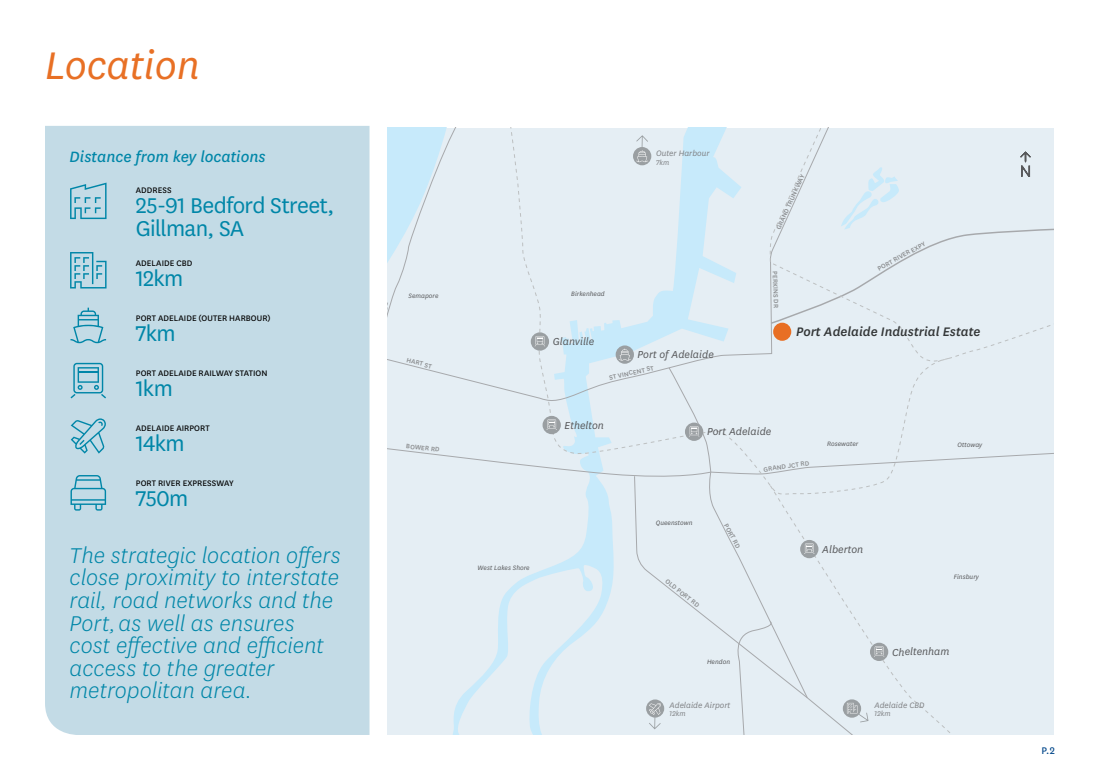
<style>
.page{position:relative;width:1099px;height:780px;background:#fff}
.page>*{position:absolute;margin:0;border:0;box-sizing:border-box;transform-origin:0 0}
.t1{font:45px "National Book Italic PL";color:#e87025}
.t2{font:25px/22.5px "National Light Italic PL";color:#0086a8}
.t3{font:25px/22.5px "National Book PL";letter-spacing:-.025em;color:#0086a8}
.t4{font:17.5px "National Regular Italic PL";color:#0086a8}
.t5{font:14.5px "National Medium Italic PL";color:#343738}
.t6{font:11.88px "National Book Italic PL";letter-spacing:.005em;color:#58595b}
.t7{font:11.25px "National Regular PL";color:#004689}
.t8{font:9.38px "National Regular PL";letter-spacing:.005em;color:#000}
.t9{font:9.25px "National Book Italic PL";color:#808285}
.t10{font:8.12px "National Book Italic PL";color:#808285}
.t11{font:7.38px "National Medium PL";color:#8a8c8e}
.t12{font:7.38px "National Book Italic PL";letter-spacing:.005em;color:#58595b}
</style>
<div class="page">
<div style="left:387px;top:128px;width:666px;height:606px;background:#e5eef4"></div>
<svg style="left:453px;top:497px;width:212px;height:237px"></svg>
<svg style="left:509px;top:128px;width:440px;height:369px"></svg>
<svg style="left:807px;top:485px;width:143px;height:249px"></svg>
<svg style="left:387px;top:128px;width:69px;height:189px"></svg>
<svg style="left:633px;top:475px;width:175px;height:223px"></svg>
<svg style="left:731px;top:620px;width:46px;height:114px"></svg>
<div style="left:773px;top:322px;width:18px;height:19px;background:#e86f24;border-radius:50%"></div>
<div style="left:646px;top:699px;width:18px;height:18px;background:#9a9fa2;border-radius:50%"></div>
<svg style="left:649px;top:703px;width:12px;height:26px"></svg>
<svg style="left:842px;top:699px;width:19px;height:18px"></svg>
<svg style="left:846px;top:702px;width:22px;height:20px"></svg>
<div style="left:685px;top:422px;width:18px;height:19px;background:#9a9fa2;border-radius:50%"></div>
<svg style="left:689px;top:426px;width:10px;height:10px"></svg>
<div style="left:800px;top:540px;width:18px;height:18px;background:#9a9fa2;border-radius:50%"></div>
<svg style="left:804px;top:543px;width:10px;height:11px"></svg>
<div style="left:870px;top:642px;width:18px;height:19px;background:#9a9fa2;border-radius:50%"></div>
<svg style="left:874px;top:646px;width:10px;height:10px"></svg>
<div style="left:542px;top:416px;width:19px;height:18px;background:#9a9fa2;border-radius:50%"></div>
<svg style="left:546px;top:419px;width:11px;height:11px"></svg>
<svg style="left:530px;top:332px;width:19px;height:18px"></svg>
<svg style="left:534px;top:336px;width:11px;height:10px"></svg>
<svg style="left:615px;top:345px;width:19px;height:19px"></svg>
<svg style="left:619px;top:348px;width:11px;height:12px"></svg>
<div style="left:633px;top:147px;width:18px;height:18px;background:#9a9fa2;border-radius:50%"></div>
<svg style="left:636px;top:135px;width:12px;height:27px"></svg>
<div style="left:45px;top:126px;width:324px;height:609px;background:#c3dbe6"></div>
<svg style="left:70px;top:252px;width:36px;height:36px"></svg>
<svg style="left:71px;top:418px;width:35px;height:35px"></svg>
<svg style="left:70px;top:307px;width:36px;height:36px"></svg>
<svg style="left:70px;top:363px;width:36px;height:35px"></svg>
<hr style="left:78px;top:371px;width:20px;height:2px;background:#0086a8">
<svg style="left:70px;top:182px;width:36px;height:37px"></svg>
<svg style="left:70px;top:475px;width:36px;height:35px"></svg>
<svg style="left:769px;top:151px;width:284px;height:173px"></svg>
<h1 class="t1" style="left:45px;top:37px;width:156px">Location</h1>
<p class="t4" style="left:70px;top:146px;width:198px">Distance from key locations</p>
<p class="t8" style="left:136px;top:184px;width:37px">ADDRESS</p>
<p class="t3" style="left:136px;top:193px;width:200px">25-91 Bedford Street,<br>Gillman, SA</p>
<p class="t8" style="left:136px;top:257px;width:58px">ADELAIDE CBD</p>
<p class="t3" style="left:136px;top:266px;width:49px">12km</p>
<p class="t8" style="left:136px;top:311px;width:136px">PORT ADELAIDE (OUTER HARBOUR)</p>
<p class="t3" style="left:136px;top:321px;width:41px">7km</p>
<p class="t8" style="left:136px;top:367px;width:133px">PORT ADELAIDE RAILWAY STATION</p>
<p class="t3" style="left:136px;top:376px;width:38px">1km</p>
<p class="t8" style="left:136px;top:422px;width:75px">ADELAIDE AIRPORT</p>
<p class="t3" style="left:136px;top:431px;width:50px">14km</p>
<p class="t8" style="left:136px;top:477px;width:99px">PORT RIVER EXPRESSWAY</p>
<p class="t3" style="left:136px;top:486px;width:54px">750m</p>
<p class="t2" style="left:70px;top:543px;width:272px">The strategic location offers close proximity to interstate rail, road networks and the<br>Port, as well as ensures cost effective and efficient access to the greater metropolitan area.</p>
<p class="t12" style="left:408px;top:291px;width:32px">Semapore</p>
<p class="t11" style="left:408px;top:355px;width:27px;rotate:14deg">HART ST</p>
<p class="t11" style="left:407px;top:440px;width:35px;rotate:7deg">BOWER RD</p>
<p class="t12" style="left:477px;top:563px;width:54px">West Lakes Shore</p>
<p class="t9" style="left:656px;top:148px;width:55px">Outer Harbour</p>
<p class="t10" style="left:656px;top:157px;width:15px">7km</p>
<p class="t12" style="left:571px;top:289px;width:35px">Birkenhead</p>
<p class="t6" style="left:553px;top:334px;width:43px">Glanville</p>
<p class="t6" style="left:637px;top:347px;width:78px">Port of Adelaide</p>
<p class="t11" style="left:608px;top:373px;width:47px;rotate:-13deg">ST VINCENT ST</p>
<p class="t11" style="left:773px;top:227px;width:62px;rotate:-66deg">GRAND TRUNKWAY</p>
<p class="t11" style="left:780px;top:271px;width:39px;rotate:88deg">PERKINS DR</p>
<p class="t11" style="left:875px;top:265px;width:55px;rotate:-29deg">PORT RIVER EXPY</p>
<p class="t5" style="left:796px;top:322px;width:186px">Port Adelaide Industrial Estate</p>
<p class="t6" style="left:564px;top:417px;width:41px">Ethelton</p>
<p class="t6" style="left:707px;top:424px;width:66px">Port Adelaide</p>
<p class="t11" style="left:763px;top:464px;width:48px;rotate:-8deg">GRAND JCT RD</p>
<p class="t12" style="left:827px;top:439px;width:33px">Rosewater</p>
<p class="t12" style="left:957px;top:440px;width:26px">Ottoway</p>
<p class="t12" style="left:655px;top:518px;width:38px">Queenstown</p>
<p class="t11" style="left:669px;top:576px;width:43px;rotate:38deg">OLD PORT RD</p>
<p class="t11" style="left:730px;top:521px;width:28px;rotate:61deg">PORT RD</p>
<p class="t12" style="left:707px;top:657px;width:25px">Hendon</p>
<p class="t9" style="left:669px;top:699px;width:62px">Adelaide Airport</p>
<p class="t10" style="left:669px;top:708px;width:18px">12km</p>
<p class="t6" style="left:822px;top:541px;width:42px">Alberton</p>
<p class="t12" style="left:953px;top:572px;width:27px">Finsbury</p>
<p class="t6" style="left:892px;top:644px;width:59px">Cheltenham</p>
<p class="t9" style="left:874px;top:699px;width:52px">Adelaide CBD</p>
<p class="t10" style="left:874px;top:708px;width:18px">12km</p>
<p class="t7" style="left:1041px;top:742px;width:15px">P.2</p>
</div>
